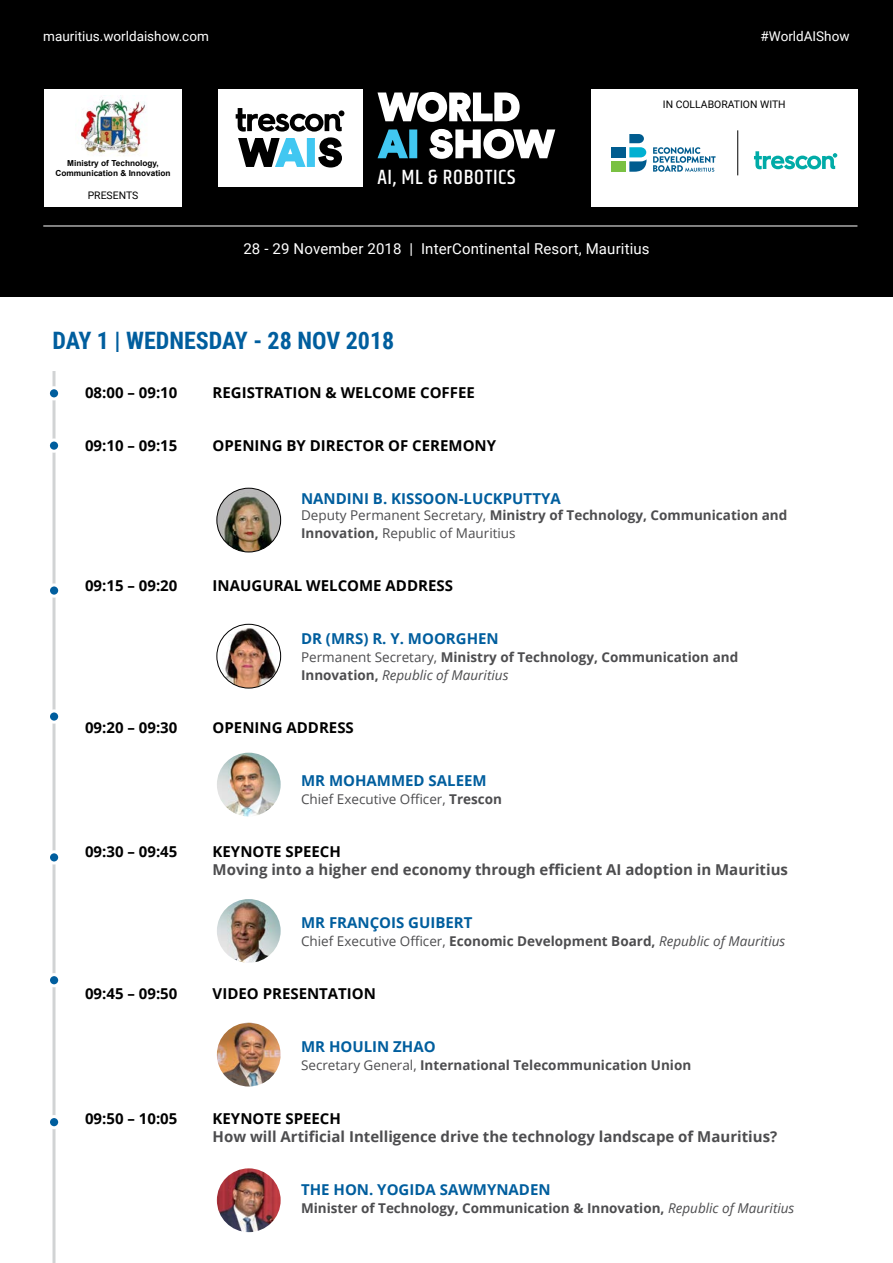
<style>
.page{position:relative;width:893px;height:1263px;background:#fff}
.page>*{position:absolute;margin:0;border:0;box-sizing:border-box;transform-origin:0 0}
.t1{font:700 24px "Roboto Condensed";color:#005e9e}
.t2{font:500 21px "Khand";letter-spacing:.03em;color:#fff}
.t3{font:700 15px "Open Sans";color:#000}
.t4{font:700 15px "Open Sans";color:#4d4d4f}
.t5{font:700 15px "Open Sans";color:#005e9e}
.t6{font:15px "Roboto";letter-spacing:.01em;color:#fff}
.t7{font:700 13.5px/18px "Open Sans";color:#4d4d4f}
.t8{font:13.5px "Roboto";color:#fff}
.t9{font:13.5px "Open Sans";color:#4d4d4f}
.t10{font:10.35px "Roboto";color:#000}
.t11{font:700 8.25px/9.9px "Arial";color:#000;text-align:center}
.s1{font-weight:400}
.s2{font-weight:400;font-style:italic}
.s3{font-weight:700}
</style>
<div class="page">
<div style="left:0;top:0;width:893px;height:297px;background:#000"></div>
<div style="left:591px;top:89px;width:266px;height:118px;background:#fff"></div>
<div style="left:218px;top:89px;width:145px;height:97px;background:#fff"></div>
<svg style="left:377px;top:91px;width:179px;height:68px"></svg>
<svg style="left:236px;top:108px;width:108px;height:60px"></svg>
<hr style="left:43px;top:226px;width:814px;height:1px;background:#fff">
<hr style="left:737px;top:130px;width:1px;height:45px;background:#000">
<div style="left:611px;top:161px;width:14px;height:11px;background:#7ac143"></div>
<svg style="left:653px;top:147px;width:63px;height:25px"></svg>
<div style="left:611px;top:147px;width:14px;height:10px;background:#005c8f"></div>
<svg style="left:629px;top:134px;width:18px;height:38px"></svg>
<svg style="left:754px;top:151px;width:83px;height:18px"></svg>
<div style="left:44px;top:89px;width:138px;height:118px;background:#fff"></div>
<img style="left:81px;top:97px;width:65px;height:59px">
<hr style="left:53px;top:371px;width:3px;height:892px;background:#d1d3d4">
<div style="left:48px;top:388px;width:12px;height:11px;background:#005e9e;border-radius:50%"></div>
<div style="left:47px;top:386px;width:14px;height:14px;border:3px solid #fff;border-radius:50%"></div>
<div style="left:48px;top:440px;width:12px;height:11px;background:#005e9e;border-radius:50%"></div>
<div style="left:47px;top:438px;width:14px;height:15px;border:3px solid #fff;border-radius:50%"></div>
<div style="left:48px;top:585px;width:12px;height:11px;background:#005e9e;border-radius:50%"></div>
<div style="left:47px;top:583px;width:14px;height:15px;border:3px solid #fff;border-radius:50%"></div>
<div style="left:48px;top:711px;width:12px;height:11px;background:#005e9e;border-radius:50%"></div>
<div style="left:47px;top:709px;width:14px;height:15px;border:3px solid #fff;border-radius:50%"></div>
<div style="left:48px;top:852px;width:12px;height:11px;background:#005e9e;border-radius:50%"></div>
<div style="left:47px;top:850px;width:14px;height:14px;border:3px solid #fff;border-radius:50%"></div>
<div style="left:48px;top:974px;width:12px;height:12px;background:#005e9e;border-radius:50%"></div>
<div style="left:47px;top:973px;width:14px;height:14px;border:3px solid #fff;border-radius:50%"></div>
<div style="left:48px;top:1116px;width:12px;height:12px;background:#005e9e;border-radius:50%"></div>
<div style="left:47px;top:1115px;width:14px;height:14px;border:3px solid #fff;border-radius:50%"></div>
<img style="left:217px;top:753px;width:64px;height:63px;border-radius:32px">
<img style="left:217px;top:899px;width:64px;height:64px;border-radius:32px">
<img style="left:217px;top:624px;width:64px;height:64px;border-radius:32px">
<div style="left:217px;top:624px;width:64px;height:64px;border:1px solid #000;border-radius:50%"></div>
<img style="left:217px;top:488px;width:64px;height:64px;border-radius:32px">
<div style="left:217px;top:488px;width:64px;height:64px;border:1px solid #000;border-radius:50%"></div>
<img style="left:217px;top:1023px;width:64px;height:63px;border-radius:32px">
<img style="left:217px;top:1168px;width:64px;height:64px;border-radius:32px">
<p class="t8" style="left:43px;top:26px;width:167px">mauritius.worldaishow.com</p>
<p class="t8" style="left:761px;top:26px;width:90px">#WorldAIShow</p>
<p class="t11" style="left:55px;top:159px;width:117px">Ministry of Technology,<br>Communication &amp; Innovation</p>
<p class="t10" style="left:88px;top:188px;width:52px">PRESENTS</p>
<p class="t10" style="left:663px;top:97px;width:124px">IN COLLABORATION WITH</p>
<h2 class="t2" style="left:377px;top:164px;width:140px">AI, ML &amp; ROBOTICS</h2>
<p class="t6" style="left:243px;top:238px;width:408px">28 - 29 November 2018 | InterContinental Resort, Mauritius</p>
<h1 class="t1" style="left:53px;top:324px;width:343px">DAY 1 | WEDNESDAY - 28 NOV 2018</h1>
<p class="t3" style="left:85px;top:382px;width:94px">08:00 – 09:10</p>
<p class="t3" style="left:213px;top:382px;width:264px">REGISTRATION &amp; WELCOME COFFEE</p>
<p class="t3" style="left:85px;top:435px;width:94px">09:10 – 09:15</p>
<p class="t3" style="left:213px;top:435px;width:285px">OPENING BY DIRECTOR OF CEREMONY</p>
<p class="t5" style="left:301px;top:488px;width:23px">Nandini</p>
<p class="t5" style="left:373px;top:488px;width:189px">B. KISSOON-LUCKPUTTYA</p>
<p class="t7" style="left:301px;top:506px;width:488px"><span class="s1">Deputy Permanent Secretary,</span> Ministry of Technology, Communication and<br>Innovation, <span class="s1">Republic of Mauritius</span></p>
<p class="t3" style="left:85px;top:575px;width:94px">09:15 – 09:20</p>
<p class="t3" style="left:213px;top:575px;width:242px">INAUGURAL WELCOME ADDRESS</p>
<p class="t5" style="left:301px;top:628px;width:133px">Dr (Mrs) R. Y. Moorghen</p>
<p class="t7" style="left:301px;top:648px;width:439px"><span class="s1">Permanent Secretary,</span> Ministry of Technology, Communication and<br>Innovation, <span class="s2">Republic of Mauritius</span></p>
<p class="t3" style="left:85px;top:717px;width:94px">09:20 – 09:30</p>
<p class="t3" style="left:213px;top:717px;width:143px">OPENING ADDRESS</p>
<p class="t5" style="left:301px;top:770px;width:187px">Mr mOHAMMED SALEEM</p>
<p class="t9" style="left:301px;top:790px;width:202px">Chief Executive Officer, <span class="s3">Trescon</span></p>
<p class="t3" style="left:85px;top:841px;width:94px">09:30 – 09:45</p>
<p class="t3" style="left:213px;top:841px;width:130px">KEYNOTE SPEECH</p>
<p class="t4" style="left:213px;top:859px;width:577px">Moving into a higher end economy through efficient AI adoption in Mauritius</p>
<p class="t5" style="left:301px;top:912px;width:47px">MR François</p>
<p class="t5" style="left:408px;top:912px;width:21px">Guibert</p>
<p class="t7" style="left:301px;top:932px;width:486px"><span class="s1">Chief Executive Officer,</span> Economic Development Board, <span class="s2">Republic of Mauritius</span></p>
<p class="t3" style="left:85px;top:983px;width:94px">09:45 – 09:50</p>
<p class="t3" style="left:213px;top:983px;width:165px">VIDEO PRESENTATION</p>
<p class="t5" style="left:301px;top:1036px;width:50px">Mr Houlin</p>
<p class="t5" style="left:393px;top:1036px;width:21px">Zhao</p>
<p class="t7" style="left:301px;top:1056px;width:392px"><span class="s1">Secretary General,</span> International Telecommunication Union</p>
<p class="t3" style="left:85px;top:1107px;width:94px">09:50 – 10:05</p>
<p class="t3" style="left:213px;top:1107px;width:130px">KEYNOTE SPEECH</p>
<p class="t4" style="left:213px;top:1125px;width:566px">How will Artificial Intelligence drive the technology landscape of Mauritius?</p>
<p class="t5" style="left:301px;top:1178px;width:251px">The Hon . YOGIDA SAWMYNADEN</p>
<p class="t7" style="left:301px;top:1198px;width:495px">Minister of Technology, Communication &amp; Innovation, <span class="s2">Republic of Mauritius</span></p>
</div>
